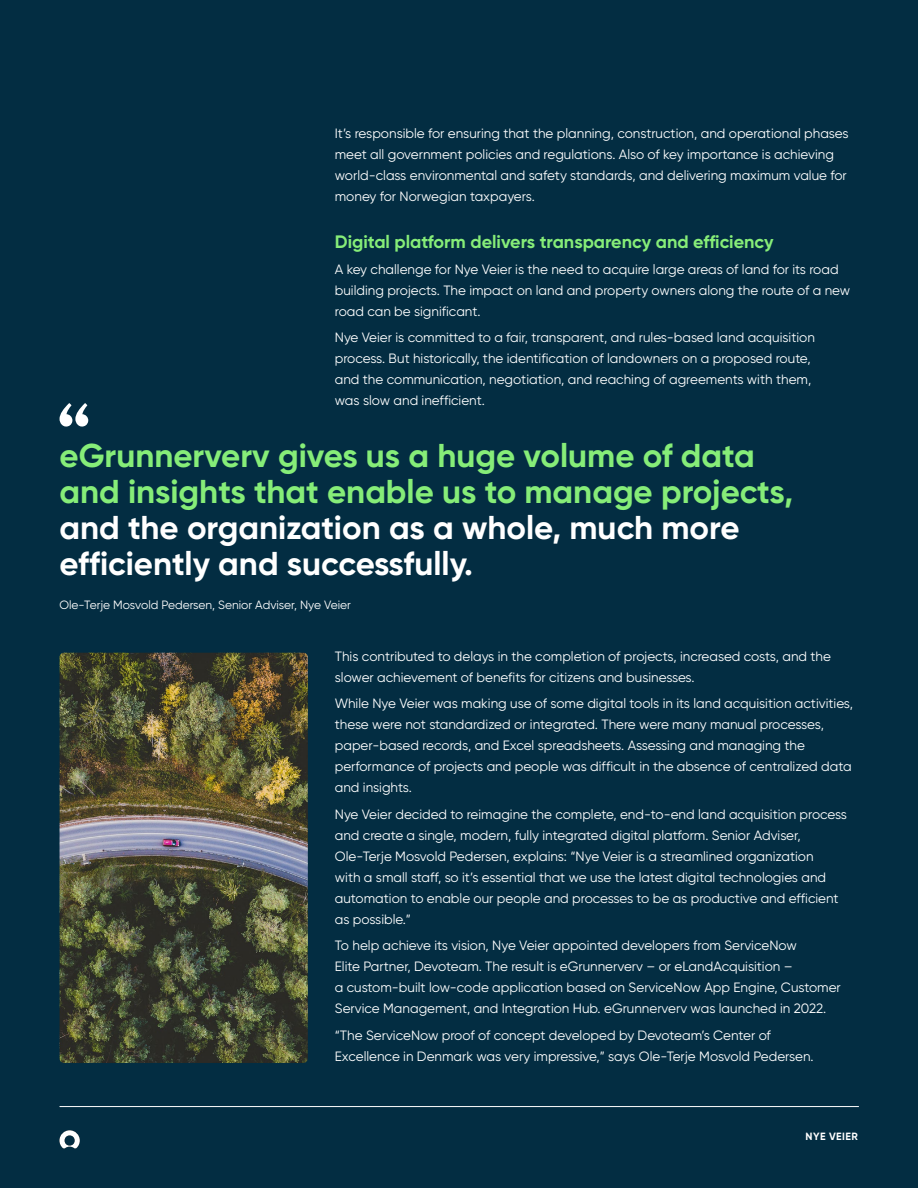
<style>
.page{position:relative;width:918px;height:1188px;background:#032d42}
.page>*{position:absolute;margin:0;border:0;box-sizing:border-box;transform-origin:0 0}
.t1{font:700 33px/36px "Gilroy";color:#86ed78}
.Body_Copy{font:700 18px "Gilroy";color:#86ed78}
.Body_Copy-2{font:13.5px/21px "Gilroy";color:#fff}
.Quote_1{font:12px "Gilroy";color:#fff}
.t2{font:700 10.5px "Gilroy";letter-spacing:.04em;color:#fff}
.s1{color:#fff}
</style>
<div class="page">
<hr style="left:60px;top:1106px;width:799px;height:1px;background:#fff">
<svg style="left:60px;top:403px;width:28px;height:24px"></svg>
<svg style="left:59px;top:1130px;width:21px;height:19px"></svg>
<img style="left:60px;top:653px;width:248px;height:410px">
<p class="Body_Copy-2" style="left:335px;top:123px;width:515px">It’s responsible for ensuring that the planning, construction, and operational phases meet all government policies and regulations. Also of key importance is achieving world-class environmental and safety standards, and delivering maximum value for money for Norwegian taxpayers.</p>
<p class="Body_Copy" style="left:335px;top:230px;width:440px">Digital platform delivers transparency and efficiency</p>
<p class="Body_Copy-2" style="left:335px;top:259px;width:517px">A key challenge for Nye Veier is the need to acquire large areas of land for its road building projects. The impact on land and property owners along the route of a new road can be significant.</p>
<p class="Body_Copy-2" style="left:335px;top:327px;width:482px">Nye Veier is committed to a fair, transparent, and rules-based land acquisition process. But historically, the identification of landowners on a proposed route, and the communication, negotiation, and reaching of agreements with them, was slow and inefficient.</p>
<p class="t1" style="left:60px;top:437px;width:735px">eGrunnerverv gives us a huge volume of data and insights that enable us to manage projects, <span class="s1">and the organization as a whole, much more efficiently and successfully.</span></p>
<p class="Quote_1" style="left:60px;top:597px;width:293px">Ole-Terje Mosvold Pedersen, Senior Adviser, Nye Veier</p>
<p class="Body_Copy-2" style="left:335px;top:646px;width:498px">This contributed to delays in the completion of projects, increased costs, and the slower achievement of benefits for citizens and businesses.</p>
<p class="Body_Copy-2" style="left:335px;top:693px;width:520px">While Nye Veier was making use of some digital tools in its land acquisition activities, these were not standardized or integrated. There were many manual processes, paper-based records, and Excel spreadsheets. Assessing and managing the performance of projects and people was difficult in the absence of centralized data and insights.</p>
<p class="Body_Copy-2" style="left:335px;top:803px;width:514px">Nye Veier decided to reimagine the complete, end-to-end land acquisition process and create a single, modern, fully integrated digital platform. Senior Adviser, Ole-Terje Mosvold Pedersen, explains: “Nye Veier is a streamlined organization<br>with a small staff, so it’s essential that we use the latest digital technologies and automation to enable our people and processes to be as productive and efficient as possible.”</p>
<p class="Body_Copy-2" style="left:335px;top:935px;width:508px">To help achieve its vision, Nye Veier appointed developers from ServiceNow<br>Elite Partner, Devoteam. The result is eGrunnerverv – or eLandAcquisition –<br>a custom-built low-code application based on ServiceNow App Engine, Customer Service Management, and Integration Hub. eGrunnerverv was launched in 2022.</p>
<p class="Body_Copy-2" style="left:335px;top:1024px;width:480px">“The ServiceNow proof of concept developed by Devoteam’s Center of<br>Excellence in Denmark was very impressive,” says Ole-Terje Mosvold Pedersen.</p>
<p class="t2" style="left:806px;top:1129px;width:54px">NYE VEIER</p>
</div>
